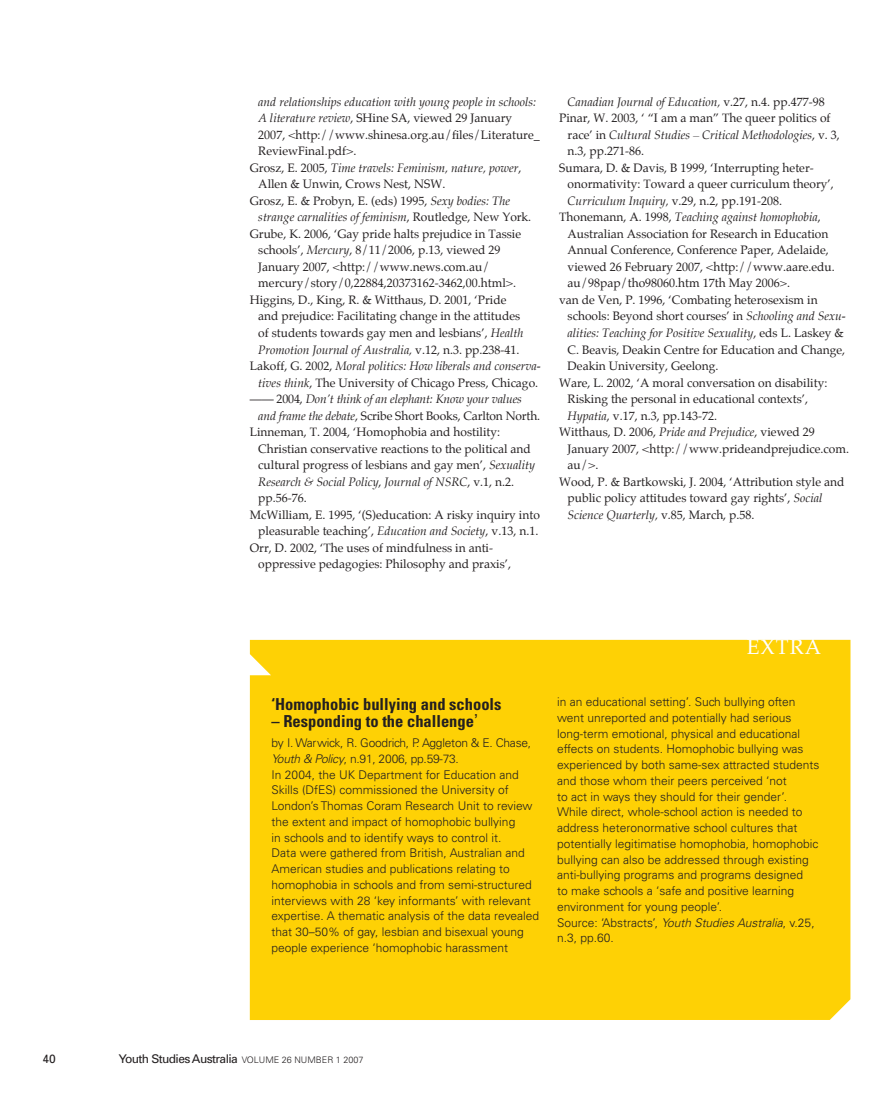
<style>
.page{position:relative;width:893px;height:1106px;background:#fff}
.page>*{position:absolute;margin:0;border:0;box-sizing:border-box;transform-origin:0 0}
.t1{font:21px "Palatino";letter-spacing:.05em;color:#fff}
.t2{font:700 condensed 16.5px "Univers";color:#231f20}
.t3{font:12px "Palatino";color:#231f20}
.t4{font:300 12px/15.8px "Univers";color:#231f20}
.t5{font:italic 12px "Palatino";color:#231f20}
.t6{font:12px "Univers";letter-spacing:-.05em;color:#231f20}
.s1{font-style:italic}
.s2{font-style:normal}
.s3{font-family:"Arial";font-weight:400;font-stretch:normal;font-size:18px}
.s4{font-weight:300;font-size:9px}
</style>
<div class="page">
<div style="left:250px;top:640px;width:600px;height:380px;background:#fed105"></div>
<p class="t5" style="left:258px;top:95px;width:279px">and relationships education with young people in schools:</p>
<p class="t3" style="left:258px;top:111px;width:255px"><span class="s1">A literature review</span>, SHine SA, viewed 29 January</p>
<p class="t3" style="left:258px;top:128px;width:283px">2007, &lt;http://www.shinesa.org.au/files/Literature_</p>
<p class="t3" style="left:258px;top:144px;width:100px">ReviewFinal.pdf&gt;.</p>
<p class="t5" style="left:250px;top:161px;width:273px"><span class="s2">Grosz, E. 2005,</span> Time travels: Feminism, nature, power<span class="s2">,</span></p>
<p class="t3" style="left:258px;top:177px;width:189px">Allen &amp; Unwin, Crows Nest, NSW.</p>
<p class="t3" style="left:250px;top:194px;width:262px">Grosz, E. &amp; Probyn, E. (eds) 1995, <span class="s1">Sexy bodies: The</span></p>
<p class="t5" style="left:258px;top:210px;width:274px">strange carnalities of feminism<span class="s2">, Routledge, New York.</span></p>
<p class="t3" style="left:250px;top:227px;width:273px">Grube, K. 2006, ‘Gay pride halts prejudice in Tassie</p>
<p class="t3" style="left:258px;top:243px;width:244px">schools’, <span class="s1">Mercury</span>, 8/11/2006, p.13, viewed 29</p>
<p class="t3" style="left:258px;top:260px;width:233px">January 2007, &lt;http://www.news.com.au/</p>
<p class="t3" style="left:258px;top:276px;width:259px">mercury/story/0,22884,20373162-3462,00.html&gt;.</p>
<p class="t3" style="left:250px;top:293px;width:258px">Higgins, D., King, R. &amp; Witthaus, D. 2001, ‘Pride</p>
<p class="t3" style="left:258px;top:309px;width:263px">and prejudice: Facilitating change in the attitudes</p>
<p class="t3" style="left:258px;top:326px;width:266px">of students towards gay men and lesbians’, <span class="s1">Health</span></p>
<p class="t5" style="left:258px;top:342px;width:263px">Promotion Journal of Australia, <span class="s2">v.12, n.3. pp.238-41.</span></p>
<p class="t5" style="left:250px;top:359px;width:293px"><span class="s2">Lakoff, G. 2002,</span> Moral politics: How liberals and conserva-</p>
<p class="t3" style="left:258px;top:375px;width:281px"><span class="s1">tives think</span>, The University of Chicago Press, Chicago.</p>
<p class="t5" style="left:250px;top:392px;width:274px"><span class="s2">—— 2004,</span> Don’t think of an elephant: Know your values</p>
<p class="t3" style="left:258px;top:408px;width:283px"><span class="s1">and frame the debate</span>, Scribe Short Books, Carlton North.</p>
<p class="t3" style="left:250px;top:425px;width:252px">Linneman, T. 2004, ‘Homophobia and hostility:</p>
<p class="t3" style="left:258px;top:441px;width:274px">Christian conservative reactions to the political and</p>
<p class="t3" style="left:258px;top:458px;width:278px">cultural progress of lesbians and gay men’, <span class="s1">Sexuality</span></p>
<p class="t5" style="left:258px;top:474px;width:257px">Research &amp; Social Policy<span class="s2">,</span> Journal of NSRC<span class="s2">, v.1, n.2.</span></p>
<p class="t3" style="left:258px;top:491px;width:50px">pp.56-76.</p>
<p class="t3" style="left:250px;top:507px;width:292px">McWilliam, E. 1995, ‘(S)education: A risky inquiry into</p>
<p class="t3" style="left:258px;top:524px;width:282px">pleasurable teaching’, <span class="s1">Education and Society</span>, v.13, n.1.</p>
<p class="t3" style="left:250px;top:540px;width:245px">Orr, D. 2002, ‘The uses of mindfulness in anti-</p>
<p class="t3" style="left:258px;top:557px;width:254px">oppressive pedagogies: Philosophy and praxis’,</p>
<p class="t5" style="left:568px;top:95px;width:259px">Canadian Journal of Education, <span class="s2">v.27, n.4. pp.477-98</span></p>
<p class="t3" style="left:559px;top:111px;width:273px">Pinar, W. 2003, ‘ “I am a man” The queer politics of</p>
<p class="t5" style="left:568px;top:128px;width:274px"><span class="s2">race’ in</span> Cultural Studies – Critical Methodologies<span class="s2">, v. 3,</span></p>
<p class="t3" style="left:568px;top:144px;width:78px">n.3, pp.271-86.</p>
<p class="t3" style="left:559px;top:161px;width:256px">Sumara, D. &amp; Davis, B 1999, ‘Interrupting heter-</p>
<p class="t3" style="left:568px;top:177px;width:268px">onormativity: Toward a queer curriculum theory’,</p>
<p class="t3" style="left:568px;top:194px;width:216px"><span class="s1">Curriculum Inquiry,</span> v.29, n.2, pp.191-208.</p>
<p class="t5" style="left:559px;top:210px;width:263px"><span class="s2">Thonemann, A. 1998,</span> Teaching against homophobia<span class="s2">,</span></p>
<p class="t3" style="left:568px;top:227px;width:262px">Australian Association for Research in Education</p>
<p class="t3" style="left:568px;top:243px;width:263px">Annual Conference, Conference Paper, Adelaide,</p>
<p class="t3" style="left:568px;top:260px;width:269px">viewed 26 February 2007, &lt;http://www.aare.edu.</p>
<p class="t3" style="left:568px;top:276px;width:224px">au/98pap/tho98060.htm 17th May 2006&gt;.</p>
<p class="t3" style="left:559px;top:293px;width:260px">van de Ven, P. 1996, ‘Combating heterosexism in</p>
<p class="t3" style="left:568px;top:309px;width:280px">schools: Beyond short courses’ in <span class="s1">Schooling and Sexu-</span></p>
<p class="t5" style="left:568px;top:326px;width:278px">alities: Teaching for Positive Sexuality<span class="s2">, eds L. Laskey &amp;</span></p>
<p class="t3" style="left:568px;top:342px;width:279px">C. Beavis, Deakin Centre for Education and Change,</p>
<p class="t3" style="left:568px;top:359px;width:152px">Deakin University, Geelong.</p>
<p class="t3" style="left:559px;top:375px;width:270px">Ware, L. 2002, ‘A moral conversation on disability:</p>
<p class="t3" style="left:568px;top:392px;width:242px">Risking the personal in educational contexts’,</p>
<p class="t3" style="left:568px;top:408px;width:151px"><span class="s1">Hypatia</span>, v.17, n.3, pp.143-72.</p>
<p class="t3" style="left:559px;top:425px;width:257px">Witthaus, D. 2006, <span class="s1">Pride and Prejudice</span>, viewed 29</p>
<p class="t3" style="left:568px;top:441px;width:283px">January 2007, &lt;http://www.prideandprejudice.com.</p>
<p class="t3" style="left:568px;top:458px;width:32px">au/&gt;.</p>
<p class="t3" style="left:559px;top:474px;width:287px">Wood, P. &amp; Bartkowski, J. 2004, ‘Attribution style and</p>
<p class="t3" style="left:568px;top:491px;width:256px">public policy attitudes toward gay rights’, <span class="s1">Social</span></p>
<p class="t5" style="left:568px;top:507px;width:188px">Science Quarterly, <span class="s2">v.85, March, p.58.</span></p>
<h2 class="t2" style="left:271px;top:693px;width:232px">‘Homophobic bullying and schools</h2>
<h2 class="t2" style="left:271px;top:711px;width:208px">– Responding to the challenge<span class="s3">’</span></h2>
<p class="t4" style="left:271px;top:735px;width:269px">by I. Warwick, R. Goodrich, P. Aggleton &amp; E. Chase, <span class="s1">Youth &amp; Policy</span>, n.91, 2006, pp.59-73.<br>In 2004, the UK Department for Education and Skills (DfES) commissioned the University of London’s Thomas Coram Research Unit to review the extent and impact of homophobic bullying<br>in schools and to identify ways to control it.<br>Data were gathered from British, Australian and American studies and publications relating to homophobia in schools and from semi-structured interviews with 28 ‘key informants’ with relevant expertise. A thematic analysis of the data revealed that 30–50% of gay, lesbian and bisexual young people experience ‘homophobic harassment</p>
<h1 class="t1" style="left:747px;top:634px;width:76px">EXTRA</h1>
<p class="t4" style="left:557px;top:694px;width:264px">in an educational setting’. Such bullying often went unreported and potentially had serious long-term emotional, physical and educational effects on students. Homophobic bullying was experienced by both same-sex attracted students and those whom their peers perceived ‘not<br>to act in ways they should for their gender’.<br>While direct, whole-school action is needed to address heteronormative school cultures that potentially legitimatise homophobia, homophobic bullying can also be addressed through existing anti-bullying programs and programs designed<br>to make schools a ‘safe and positive learning environment for young people’.<br>Source: ‘Abstracts’, <span class="s1">Youth Studies Australia</span>, v.25, n.3, pp.60.</p>
<p class="t6" style="left:43px;top:1051px;width:15px">40</p>
<p class="t6" style="left:119px;top:1051px;width:246px">Youth Studies Australia <span class="s4">VOLUME 26 NUMBER 1 2007</span></p>
</div>
